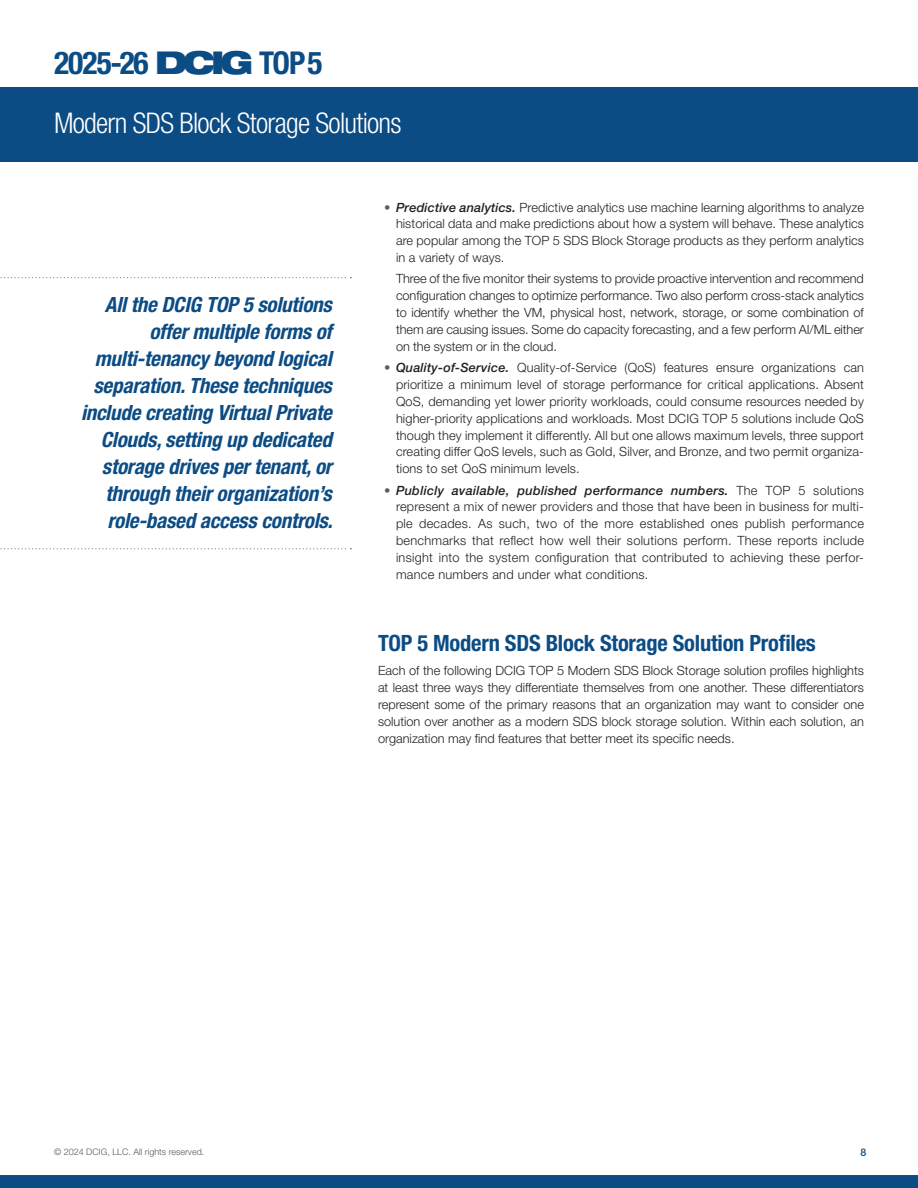
<style>
.page{position:relative;width:918px;height:1188px;background:#fff}
.page>*{position:absolute;margin:0;border:0;box-sizing:border-box;transform-origin:0 0}
.t1{font:700 condensed 31.5px "Helvetica Neue LT Std";letter-spacing:-.03em;color:#0c4c84}
.t2{font:300 condensed 28.5px "Helvetica Neue LT Std";letter-spacing:-.025em;color:#fff}
.Subhead___Large{font:700 condensed 22.5px "Helvetica Neue LT Std";letter-spacing:-.01em;color:#0c4c84}
.Pull_quote{font:italic 700 condensed 21px/27px "Helvetica Neue LT Std";letter-spacing:-.01em;color:#0c4c84;text-align:right}
.Bulleted_text_-_NO_BULLET{font:300 12.75px/16.8px "Helvetica Neue LT Std";letter-spacing:.005em;color:#231f20;text-align:justify}
.t3{font:500 10.5px "Helvetica Neue LT Std";color:#0c4c84}
.t4{font:300 9px "Helvetica Neue LT Std";color:#58595b}
.s1{font-weight:900;font-stretch:expanded}
.s2{color:#576066}
.s3{font-weight:500;font-style:italic}
</style>
<div class="page">
<div style="left:0;top:1175px;width:918px;height:13px;background:#0c4c84"></div>
<svg style="left:0;top:277px;width:351px;height:1px"></svg>
<svg style="left:0;top:548px;width:351px;height:1px"></svg>
<div style="left:0;top:88px;width:918px;height:74px;background:#0c4c84"></div>
<h1 class="t1" style="left:54px;top:44px;width:270px">2025-26 <span class="s1">DCIG</span> TOP 5</h1>
<h2 class="t2" style="left:54px;top:107px;width:349px">Modern SDS Block Storage Solutions</h2>
<p class="Pull_quote" style="left:81px;top:291px;width:253px">All the DCIG TOP 5 solutions offer multiple forms of multi-tenancy beyond logical separation. These techniques include creating Virtual Private<br>Clouds, setting up dedicated storage drives per tenant, or through their organization’s role-based access controls.</p>
<p class="Bulleted_text_-_NO_BULLET" style="left:396px;top:198px;width:470px;text-indent:-12px"><span class="s2">•</span> <span class="s3">Predictive analytics.</span> Predictive analytics use machine learning algorithms to analyze historical data and make predictions about how a system will behave. These analytics are popular among the TOP 5 SDS Block Storage products as they perform analytics in a variety of ways.</p>
<p class="Bulleted_text_-_NO_BULLET" style="left:396px;top:270px;width:470px">Three of the five monitor their systems to provide proactive intervention and recommend configuration changes to optimize performance. Two also perform cross-stack analytics to identify whether the VM, physical host, network, storage, or some combination of them are causing issues. Some do capacity forecasting, and a few perform AI/ML either on the system or in the cloud.</p>
<p class="Bulleted_text_-_NO_BULLET" style="left:396px;top:359px;width:470px;text-indent:-12px"><span class="s2">•</span> <span class="s3">Quality-of-Service.</span> Quality-of-Service (QoS) features ensure organizations can prioritize a minimum level of storage performance for critical applications. Absent QoS, demanding yet lower priority workloads, could consume resources needed by higher-priority applications and workloads. Most DCIG TOP 5 solutions include QoS though they implement it differently. All but one allows maximum levels, three support creating differ QoS levels, such as Gold, Silver, and Bronze, and two permit organiza&shy;tions to set QoS minimum levels.</p>
<p class="Bulleted_text_-_NO_BULLET" style="left:396px;top:481px;width:470px;text-indent:-12px"><span class="s2">•</span> <span class="s3">Publicly available, published performance numbers.</span> The TOP 5 solutions represent a mix of newer providers and those that have been in business for multi&shy;ple decades. As such, two of the more established ones publish performance benchmarks that reflect how well their solutions perform. These reports include insight into the system configuration that contributed to achieving these perfor&shy;mance numbers and under what conditions.</p>
<p class="Subhead___Large" style="left:378px;top:630px;width:439px">TOP 5 Modern SDS Block Storage Solution Profiles</p>
<p class="Bulleted_text_-_NO_BULLET" style="left:378px;top:662px;width:488px">Each of the following DCIG TOP 5 Modern SDS Block Storage solution profiles highlights at least three ways they differentiate themselves from one another. These differentiators represent some of the primary reasons that an organization may want to consider one solution over another as a modern SDS block storage solution. Within each solution, an organization may find features that better meet its specific needs.</p>
<p class="t4" style="left:54px;top:1147px;width:152px">© 2024 DCIG, LLC. All rights reserved.</p>
<p class="t3" style="left:860px;top:1146px;width:7px">8</p>
</div>
